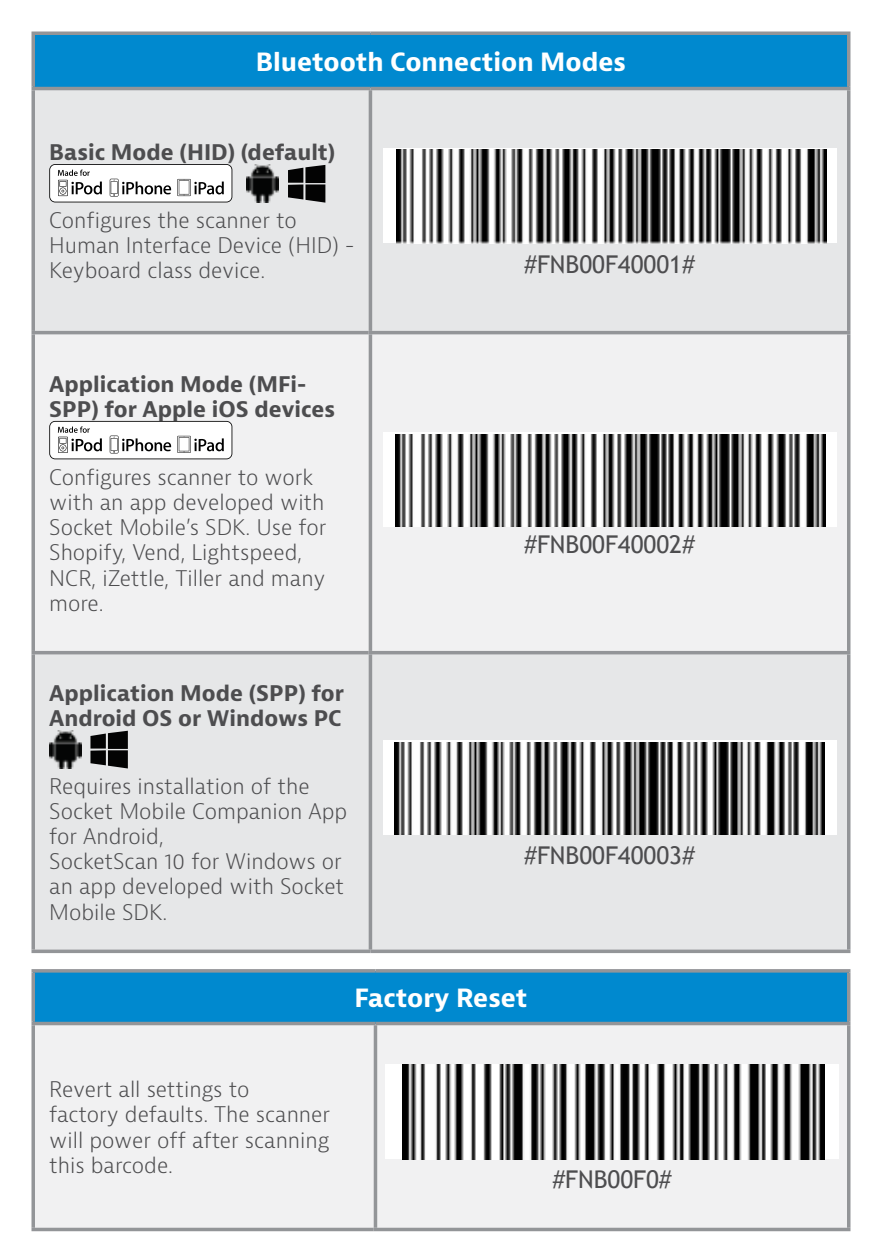
<style>
.page{position:relative;width:882px;height:1260px;background:#fff}
.page>*{position:absolute;margin:0;border:0;box-sizing:border-box;transform-origin:0 0}
.t1{font:24.5px "Trebuchet MS";color:#4d4d4f}
.t2{font:700 24.5px "Bernina Sans";color:#fff}
.t3{font:300 21px/25.2px "Bernina Sans";color:#4d4d4f}
.t4{font:700 21px/25.2px "Bernina Sans";color:#4d4d4f}
</style>
<div class="page">
<div style="left:33px;top:33px;width:816px;height:56px;background:#0089cf"></div>
<div style="left:33px;top:89px;width:337px;height:244px;background:#e6e7e8"></div>
<div style="left:370px;top:89px;width:479px;height:244px;background:#e6e7e8"></div>
<div style="left:33px;top:333px;width:337px;height:320px;background:#f1f1f2"></div>
<div style="left:370px;top:333px;width:479px;height:320px;background:#f1f1f2"></div>
<div style="left:33px;top:653px;width:337px;height:298px;background:#e6e7e8"></div>
<div style="left:370px;top:653px;width:479px;height:298px;background:#e6e7e8"></div>
<hr style="left:32px;top:90px;width:3px;height:241px;background:#939598">
<hr style="left:32px;top:331px;width:337px;height:3px;background:#939598">
<hr style="left:32px;top:334px;width:3px;height:317px;background:#939598">
<hr style="left:32px;top:651px;width:337px;height:3px;background:#939598">
<hr style="left:32px;top:654px;width:3px;height:296px;background:#939598">
<hr style="left:369px;top:90px;width:3px;height:241px;background:#939598">
<hr style="left:847px;top:90px;width:3px;height:241px;background:#939598">
<hr style="left:369px;top:331px;width:481px;height:3px;background:#939598">
<hr style="left:369px;top:334px;width:3px;height:317px;background:#939598">
<hr style="left:847px;top:334px;width:3px;height:317px;background:#939598">
<hr style="left:369px;top:651px;width:481px;height:3px;background:#939598">
<hr style="left:369px;top:654px;width:3px;height:296px;background:#939598">
<hr style="left:847px;top:654px;width:3px;height:296px;background:#939598">
<hr style="left:32px;top:950px;width:338px;height:3px;background:#939598">
<hr style="left:370px;top:950px;width:480px;height:3px;background:#939598">
<hr style="left:32px;top:32px;width:338px;height:3px;background:#939598">
<hr style="left:32px;top:35px;width:3px;height:52px;background:#939598">
<hr style="left:370px;top:32px;width:480px;height:3px;background:#939598">
<hr style="left:847px;top:35px;width:3px;height:52px;background:#939598">
<hr style="left:32px;top:87px;width:338px;height:3px;background:#939598">
<hr style="left:370px;top:87px;width:480px;height:3px;background:#939598">
<svg style="left:49px;top:164px;width:183px;height:38px"></svg>
<img style="left:247px;top:165px;width:32px;height:38px">
<svg style="left:288px;top:165px;width:37px;height:38px"></svg>
<div style="left:383px;top:149px;width:453px;height:94px;background:#fff"></div>
<img style="left:396px;top:149px;width:430px;height:94px">
<svg style="left:49px;top:421px;width:183px;height:38px"></svg>
<svg style="left:383px;top:432px;width:453px;height:95px;fill:#fff"></svg>
<img style="left:395px;top:435px;width:430px;height:92px">
<img style="left:49px;top:731px;width:32px;height:37px">
<svg style="left:90px;top:731px;width:38px;height:37px"></svg>
<div style="left:383px;top:740px;width:453px;height:95px;background:#fff"></div>
<img style="left:394px;top:742px;width:430px;height:93px">
<div style="left:33px;top:971px;width:816px;height:53px;background:#0089cf"></div>
<div style="left:33px;top:1024px;width:342px;height:205px;background:#f1f1f2"></div>
<div style="left:375px;top:1024px;width:474px;height:205px;background:#f1f1f2"></div>
<hr style="left:32px;top:1025px;width:3px;height:203px;background:#939598">
<hr style="left:32px;top:1228px;width:342px;height:3px;background:#939598">
<hr style="left:374px;top:1025px;width:3px;height:203px;background:#939598">
<hr style="left:847px;top:1025px;width:3px;height:203px;background:#939598">
<hr style="left:374px;top:1228px;width:476px;height:3px;background:#939598">
<svg style="left:32px;top:969px;width:343px;height:4px"></svg>
<hr style="left:32px;top:973px;width:3px;height:49px;background:#939598">
<svg style="left:375px;top:969px;width:475px;height:4px"></svg>
<hr style="left:847px;top:973px;width:3px;height:49px;background:#939598">
<hr style="left:32px;top:1022px;width:343px;height:3px;background:#939598">
<hr style="left:375px;top:1022px;width:475px;height:3px;background:#939598">
<div style="left:385px;top:1065px;width:454px;height:94px;background:#fff"></div>
<img style="left:402px;top:1065px;width:423px;height:94px">
<p class="t2" style="left:256px;top:46px;width:372px">Bluetooth Connection Modes</p>
<p class="t4" style="left:49px;top:140px;width:288px">Basic Mode (HID) (default)</p>
<p class="t3" style="left:49px;top:208px;width:306px">Configures the scanner to<br>Human Interface Device (HID) -<br>Keyboard class device.</p>
<p class="t4" style="left:49px;top:372px;width:287px">Application Mode (MFi-<br>SPP) for Apple iOS devices</p>
<p class="t3" style="left:49px;top:465px;width:279px">Configures scanner to work with an app developed with<br>Socket Mobile’s SDK. Use for<br>Shopify, Vend, Lightspeed,<br>NCR, iZettle, Tiller and many more.</p>
<p class="t4" style="left:49px;top:681px;width:296px">Application Mode (SPP) for<br>Android OS or Windows PC</p>
<p class="t3" style="left:49px;top:774px;width:299px">Requires installation of the<br>Socket Mobile Companion App for Android,<br>SocketScan 10 for Windows or an app developed with Socket<br>Mobile SDK.</p>
<p class="t1" style="left:524px;top:249px;width:172px">#FNB00F40001#</p>
<p class="t1" style="left:524px;top:530px;width:172px">#FNB00F40002#</p>
<p class="t1" style="left:524px;top:841px;width:172px">#FNB00F40003#</p>
<p class="t2" style="left:354px;top:982px;width:175px">Factory Reset</p>
<p class="t3" style="left:49px;top:1077px;width:282px">Revert all settings to<br>factory defaults. The scanner will power off after scanning this barcode.</p>
<p class="t1" style="left:552px;top:1165px;width:121px">#FNB00F0#</p>
</div>
